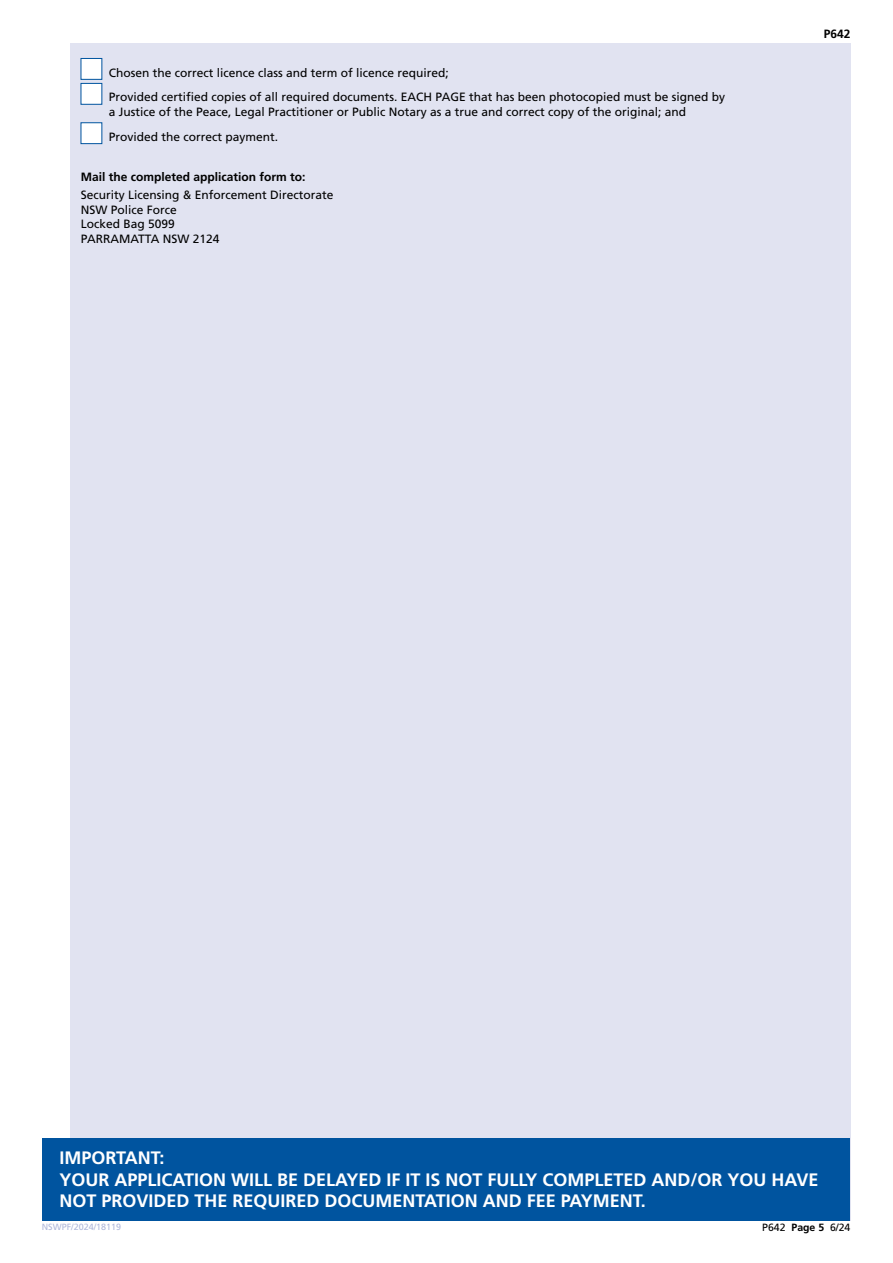
<style>
.page{position:relative;width:893px;height:1263px;background:#fff}
.page>*{position:absolute;margin:0;border:0;box-sizing:border-box;transform-origin:0 0}
.t1{font:700 18px/21.6px "Frutiger LT Std";color:#fff}
.t2{font:12px/14.4px "Frutiger LT Std";color:#000}
.t3{font:700 12px "Frutiger LT Std";color:#000}
.t4{font:10.5px "Frutiger LT Std";color:#000}
.t5{font:9px "Frutiger LT Std";color:#b0b8da}
.s1{font-weight:700}
</style>
<div class="page">
<div style="left:70px;top:43px;width:780px;height:1177px;background:#e1e3f1"></div>
<div style="left:43px;top:1137px;width:807px;height:83px;background:#00549f"></div>
<div style="left:81px;top:58px;width:21px;height:22px;background:#fff;border:1px solid #00549f"></div>
<div style="left:81px;top:83px;width:21px;height:21px;background:#fff"></div>
<div style="left:81px;top:123px;width:21px;height:21px;background:#fff"></div>
<p class="t2" style="left:109px;top:60px;width:618px;line-height:24.9px">Chosen the correct licence class and term of licence required;<br>Provided certified copies of all required documents. EACH PAGE that has been photocopied must be signed by</p>
<p class="t2" style="left:109px;top:99px;width:579px;line-height:24.9px">a Justice of the Peace, Legal Practitioner or Public Notary as a true and correct copy of the original; and<br>Provided the correct payment.</p>
<p class="t3" style="left:81px;top:169px;width:226px">Mail the completed application form to:</p>
<p class="t2" style="left:81px;top:188px;width:254px">Security Licensing &amp; Enforcement Directorate<br>NSW Police Force<br>Locked Bag 5099<br>PARRAMATTA NSW 2124</p>
<p class="t3" style="left:824px;top:27px;width:28px">P642</p>
<h1 class="t1" style="left:60px;top:1147px;width:761px">IMPORTANT:<br>YOUR APPLICATION WILL BE DELAYED IF IT IS NOT FULLY COMPLETED AND/OR YOU HAVE<br>NOT PROVIDED THE REQUIRED DOCUMENTATION AND FEE PAYMENT.</h1>
<p class="t5" style="left:42px;top:1222px;width:81px">NSWPF/2024/18119</p>
<p class="t4" style="left:762px;top:1221px;width:90px">P642 <span class="s1">Page 5</span> 6/24</p>
</div>
